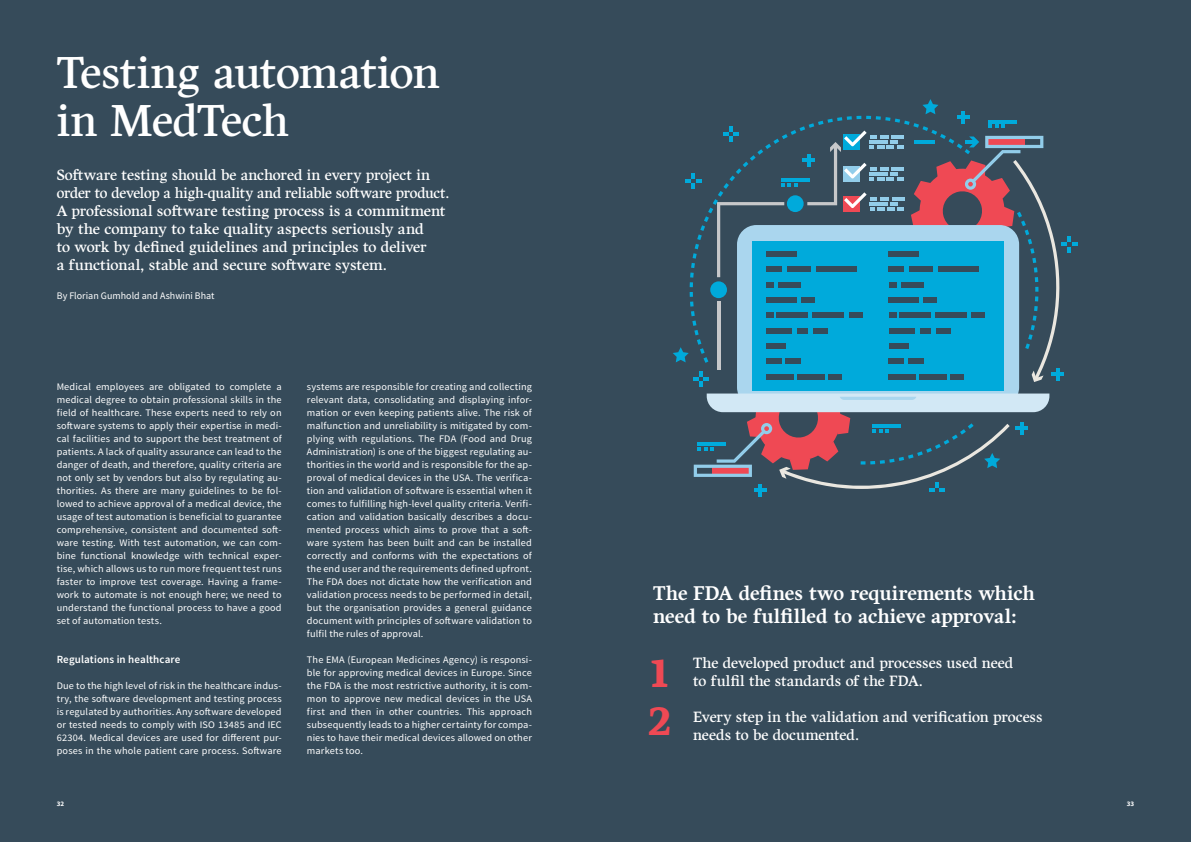
<style>
.page{position:relative;width:1191px;height:842px;background:#364b5a}
.page>*{position:absolute;margin:0;border:0;box-sizing:border-box;transform-origin:0 0}
.t1{font:45px/48px "Harfang";letter-spacing:-.015em;color:#fff}
.t2{font:900 40px/48px "Harfang";color:#ef4954}
.t3{font:700 20px/23px "Harfang";letter-spacing:-.005em;color:#fff}
.t4{font:15px/18px "Harfang";letter-spacing:-.005em;color:#fff}
.t5{font:600 11px "Source Sans Pro";letter-spacing:.01em;color:#fff}
.t6{font:10px/13px "Source Sans Pro";letter-spacing:.01em;color:#fff;text-align:justify}
.t7{font:700 7px "Source Sans Pro";color:#fff}
</style>
<div class="page">
<hr style="left:988px;top:120px;width:29px;height:3px;background:#00aadb">
<hr style="left:961px;top:111px;width:4px;height:13px;background:#00aadb">
<hr style="left:957px;top:115px;width:12px;height:4px;background:#00aadb">
<svg style="left:922px;top:99px;width:16px;height:15px"></svg>
<svg style="left:673px;top:125px;width:404px;height:372px"></svg>
<h1 class="t1" style="left:57px;top:48px;width:384px">Testing automation in MedTech</h1>
<p class="t4" style="left:57px;top:166px;width:394px">Software testing should be anchored in every project in order to develop a high-quality and reliable software product.<br>A professional software testing process is a commitment by the company to take quality aspects seriously and<br>to work by defined guidelines and principles to deliver<br>a functional, stable and secure software system.</p>
<p class="t6" style="left:57px;top:289px;width:159px">By Florian Gumhold and Ashwini Bhat</p>
<p class="t6" style="left:57px;top:380px;width:226px">Medical employees are obligated to complete a medical degree to obtain professional skills in the field of healthcare. These experts need to rely on software systems to apply their expertise in medi&shy;cal facilities and to support the best treatment of patients. A lack of quality assurance can lead to the danger of death, and therefore, quality criteria are not only set by vendors but also by regulating au&shy;thorities. As there are many guidelines to be fol&shy;lowed to achieve approval of a medical device, the usage of test automation is beneficial to guarantee comprehensive, consistent and documented soft&shy;ware testing. With test automation, we can com&shy;bine functional knowledge with technical exper&shy;tise, which allows us to run more frequent test runs faster to improve test coverage. Having a frame&shy;work to automate is not enough here; we need to understand the functional process to have a good set of automation tests.</p>
<p class="t5" style="left:57px;top:652px;width:125px">Regulations in healthcare</p>
<p class="t6" style="left:57px;top:679px;width:226px">Due to the high level of risk in the healthcare indus&shy;try, the software development and testing process is regulated by authorities. Any software developed or tested needs to comply with ISO 13485 and IEC 62304. Medical devices are used for different pur&shy;poses in the whole patient care process. Software</p>
<p class="t6" style="left:307px;top:380px;width:226px">systems are responsible for creating and collecting relevant data, consolidating and displaying infor&shy;mation or even keeping patients alive. The risk of malfunction and unreliability is mitigated by com&shy;plying with regulations. The FDA (Food and Drug Administration) is one of the biggest regulating au&shy;thorities in the world and is responsible for the ap&shy;proval of medical devices in the USA. The verifica&shy;tion and validation of software is essential when it comes to fulfilling high-level quality criteria. Verifi&shy;cation and validation basically describes a docu&shy;mented process which aims to prove that a soft&shy;ware system has been built and can be installed correctly and conforms with the expectations of the end user and the requirements defined upfront.<br>The FDA does not dictate how the verification and validation process needs to be performed in detail, but the organisation provides a general guidance document with principles of software validation to fulfil the rules of approval.</p>
<p class="t6" style="left:307px;top:653px;width:226px">The EMA (European Medicines Agency) is responsi&shy;ble for approving medical devices in Europe. Since the FDA is the most restrictive authority, it is com&shy;mon to approve new medical devices in the USA first and then in other countries. This approach subsequently leads to a higher certainty for compa&shy;nies to have their medical devices allowed on other markets too.</p>
<h3 class="t4" style="left:693px;top:654px;width:322px">The developed product and processes used need to fulfil the standards of the FDA.</h3>
<h3 class="t3" style="left:653px;top:582px;width:383px">The FDA defines two requirements which need to be fulfilled to achieve approval:</h3>
<h2 class="t2" style="left:648px;top:650px;width:25px">1<br>2</h2>
<h3 class="t4" style="left:693px;top:708px;width:351px">Every step in the validation and verification process needs to be documented.</h3>
<p class="t7" style="left:57px;top:799px;width:9px">32</p>
<p class="t7" style="left:1126px;top:799px;width:9px">33</p>
</div>
